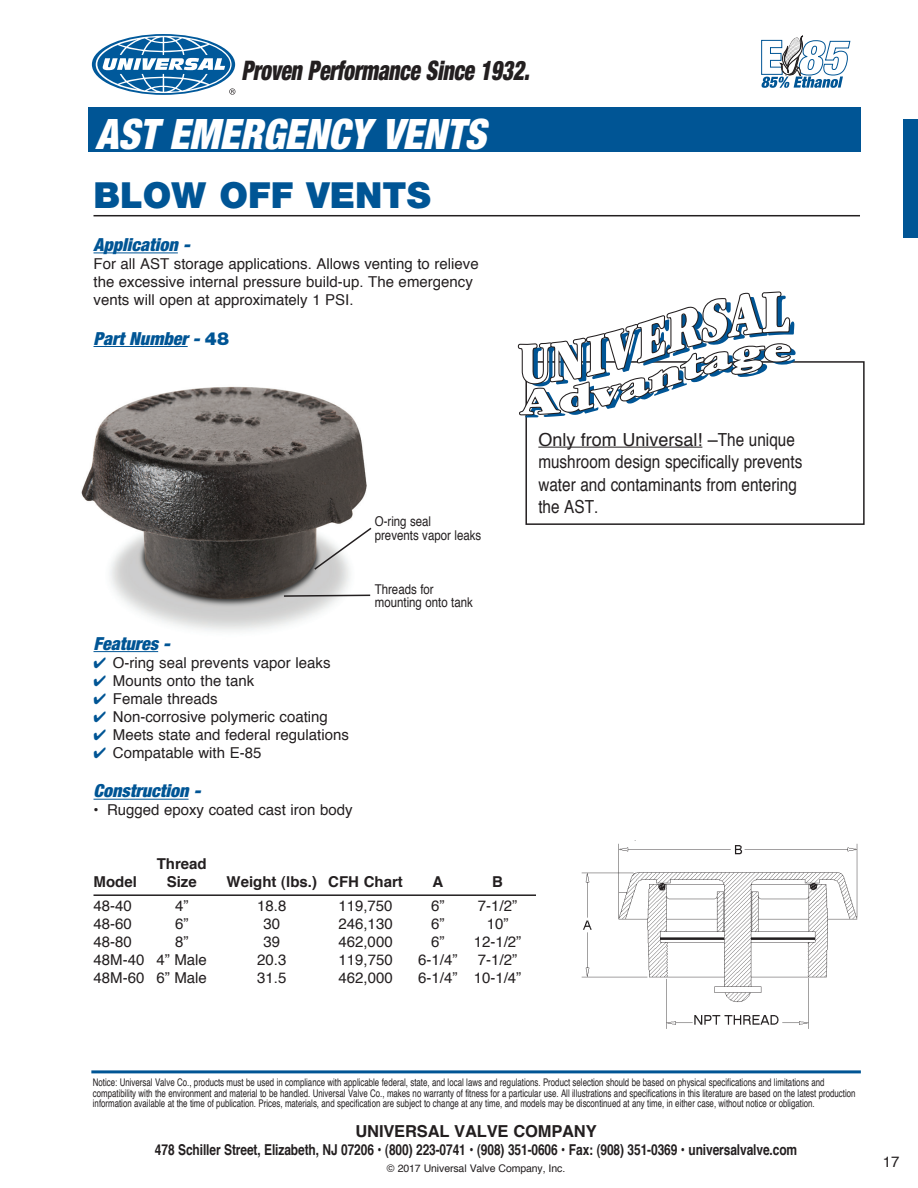
<style>
.page{position:relative;width:918px;height:1188px;background:#fff}
.page>*{position:absolute;margin:0;border:0;box-sizing:border-box;transform-origin:0 0}
.t1{font:italic 900 condensed 42px "Helvetica Neue";color:#fff;scale:.95 1}
.t2{font:900 36px "Helvetica Neue";color:#005595}
.t3{font:italic 900 condensed 27px "Helvetica Neue";letter-spacing:-.01em;color:#231f20;scale:.8 1}
.t4{font:18px/22.5px "Helvetica";color:#231f20}
.t5{font:italic 900 condensed 18px "Helvetica Neue";color:#005595}
.t6{font:700 16.5px "Helvetica";letter-spacing:-.01em;color:#231f20}
.t7{font:15px/18px "Helvetica";color:#231f20}
.t8{font:700 15px "Helvetica";letter-spacing:-.01em;color:#231f20;scale:.8 1}
.t9{font:700 15px "Helvetica";letter-spacing:-.01em;color:#231f20}
.t10{font:13.5px/13.5px "Helvetica";color:#231f20;scale:.85 1}
.t11{font:10.5px/10.5px "Helvetica";color:#231f20;scale:.75 1}
.t12{font:10.5px "Helvetica";color:#231f20}
.s1{font-style:normal;font-stretch:normal}
.s2{color:#005595}
</style>
<div class="page">
<div style="left:88px;top:107px;width:773px;height:45px;background:#005595"></div>
<svg style="left:96px;top:36px;width:139px;height:59px"></svg>
<img style="left:81px;top:386px;width:286px;height:267px">
<hr style="left:94px;top:215px;width:766px;height:1px;background:#231f20">
<hr style="left:94px;top:252px;width:84px;height:1px;background:#005595">
<hr style="left:94px;top:346px;width:94px;height:1px;background:#005595">
<hr style="left:94px;top:651px;width:64px;height:1px;background:#005595">
<hr style="left:94px;top:799px;width:95px;height:1px;background:#005595">
<hr style="left:94px;top:894px;width:442px;height:2px;background:#231f20">
<div style="left:525px;top:361px;width:340px;height:164px;border:2px solid #231f20"></div>
<svg style="left:518px;top:291px;width:278px;height:126px"></svg>
<hr style="left:538px;top:447px;width:164px;height:1px;background:#231f20">
<svg style="left:313px;top:526px;width:59px;height:45px"></svg>
<svg style="left:282px;top:594px;width:89px;height:4px"></svg>
<img style="left:581px;top:843px;width:277px;height:186px">
<hr style="left:91px;top:1070px;width:770px;height:3px;background:#005595">
<svg style="left:761px;top:36px;width:89px;height:52px"></svg>
<div style="left:903px;top:119px;width:15px;height:119px;background:#005595"></div>
<h3 class="t3" style="left:241px;top:54px;width:362px">Proven Performance Since 1932.</h3>
<h1 class="t1" style="left:96px;top:109px;width:412px">AST EMERGENCY VENTS</h1>
<h2 class="t2" style="left:94px;top:174px;width:339px">BLOW OFF VENTS</h2>
<h3 class="t5" style="left:94px;top:234px;width:98px">Application -</h3>
<h3 class="t7" style="left:94px;top:256px;width:387px">For all AST storage applications. Allows venting to relieve the excessive internal pressure build-up. The emergency vents will open at approximately 1 PSI.</h3>
<h3 class="t5" style="left:94px;top:327px;width:137px">Part Number - <span class="s1">48</span></h3>
<p class="t10" style="left:375px;top:516px;width:127px">O-ring seal<br>prevents vapor leaks</p>
<p class="t10" style="left:375px;top:583px;width:117px">Threads for mounting onto tank</p>
<h3 class="t5" style="left:94px;top:632px;width:78px">Features -</h3>
<h3 class="t7" style="left:94px;top:654px;width:239px"><span class="s2">✔</span> O-ring seal prevents vapor leaks</h3>
<h3 class="t7" style="left:94px;top:672px;width:162px"><span class="s2">✔</span> Mounts onto the tank</h3>
<h3 class="t7" style="left:94px;top:690px;width:126px"><span class="s2">✔</span> Female threads</h3>
<h3 class="t7" style="left:94px;top:708px;width:236px"><span class="s2">✔</span> Non-corrosive polymeric coating</h3>
<h3 class="t7" style="left:94px;top:726px;width:257px"><span class="s2">✔</span> Meets state and federal regulations</h3>
<h3 class="t7" style="left:94px;top:744px;width:169px"><span class="s2">✔</span> Compatable with E-85</h3>
<h3 class="t5" style="left:94px;top:780px;width:108px">Construction -</h3>
<h3 class="t7" style="left:94px;top:802px;width:261px">• Rugged epoxy coated cast iron body</h3>
<h3 class="t9" style="left:157px;top:854px;width:52px">Thread</h3>
<h3 class="t9" style="left:94px;top:872px;width:45px">Model</h3>
<h3 class="t9" style="left:167px;top:872px;width:32px">Size</h3>
<h3 class="t9" style="left:227px;top:872px;width:178px">Weight (lbs.) CFH Chart</h3>
<h3 class="t9" style="left:432px;top:872px;width:12px">A</h3>
<h3 class="t9" style="left:492px;top:872px;width:12px">B</h3>
<h3 class="t7" style="left:94px;top:898px;width:40px">48-40</h3>
<h3 class="t7" style="left:175px;top:898px;width:15px">4”</h3>
<h3 class="t7" style="left:257px;top:898px;width:31px">18.8</h3>
<h3 class="t7" style="left:338px;top:898px;width:56px">119,750</h3>
<h3 class="t7" style="left:431px;top:898px;width:15px">6”</h3>
<h3 class="t7" style="left:478px;top:898px;width:41px">7-1/2”</h3>
<h3 class="t7" style="left:94px;top:916px;width:40px">48-60</h3>
<h3 class="t7" style="left:175px;top:916px;width:15px">6”</h3>
<h3 class="t7" style="left:263px;top:916px;width:18px">30</h3>
<h3 class="t7" style="left:338px;top:916px;width:56px">246,130</h3>
<h3 class="t7" style="left:431px;top:916px;width:15px">6”</h3>
<h3 class="t7" style="left:487px;top:916px;width:23px">10”</h3>
<h3 class="t7" style="left:94px;top:934px;width:40px">48-80</h3>
<h3 class="t7" style="left:175px;top:934px;width:15px">8”</h3>
<h3 class="t7" style="left:263px;top:934px;width:18px">39</h3>
<h3 class="t7" style="left:338px;top:934px;width:56px">462,000</h3>
<h3 class="t7" style="left:431px;top:934px;width:15px">6”</h3>
<h3 class="t7" style="left:474px;top:934px;width:49px">12-1/2”</h3>
<h3 class="t7" style="left:94px;top:952px;width:115px">48M-40 4” Male</h3>
<h3 class="t7" style="left:257px;top:952px;width:31px">20.3</h3>
<h3 class="t7" style="left:338px;top:952px;width:56px">119,750</h3>
<h3 class="t7" style="left:418px;top:952px;width:41px">6-1/4”</h3>
<h3 class="t7" style="left:478px;top:952px;width:41px">7-1/2”</h3>
<h3 class="t7" style="left:94px;top:970px;width:115px">48M-60 6” Male</h3>
<h3 class="t7" style="left:257px;top:970px;width:31px">31.5</h3>
<h3 class="t7" style="left:338px;top:970px;width:56px">462,000</h3>
<h3 class="t7" style="left:418px;top:970px;width:105px">6-1/4” 10-1/4”</h3>
<h3 class="t4" style="left:538px;top:429px;width:266px">Only from Universal! –The unique mushroom design specifically prevents water and contaminants from entering the AST.</h3>
<p class="t11" style="left:93px;top:1078px;width:1018px">Notice: Universal Valve Co., products must be used in compliance with applicable federal, state, and local laws and regulations. Product selection should be based on physical specifications and limitations and compatibility with the environment and material to be handled. Universal Valve Co., makes no warranty of fitness for a particular use. All illustrations and specifications in this literature are based on the latest production information available at the time of publication. Prices, materials, and specification are subject to change at any time, and models may be discontinued at any time, in either case, without notice or obligation.</p>
<h3 class="t6" style="left:356px;top:1120px;width:243px">UNIVERSAL VALVE COMPANY</h3>
<h3 class="t8" style="left:155px;top:1140px;width:804px">478 Schiller Street, Elizabeth, NJ 07206 • (800) 223-0741 • (908) 351-0606 • Fax: (908) 351-0369 • universalvalve.com</h3>
<p class="t12" style="left:387px;top:1161px;width:180px">© 2017 Universal Valve Company, Inc.</p>
<h3 class="t7" style="left:883px;top:1153px;width:18px">17</h3>
</div>
